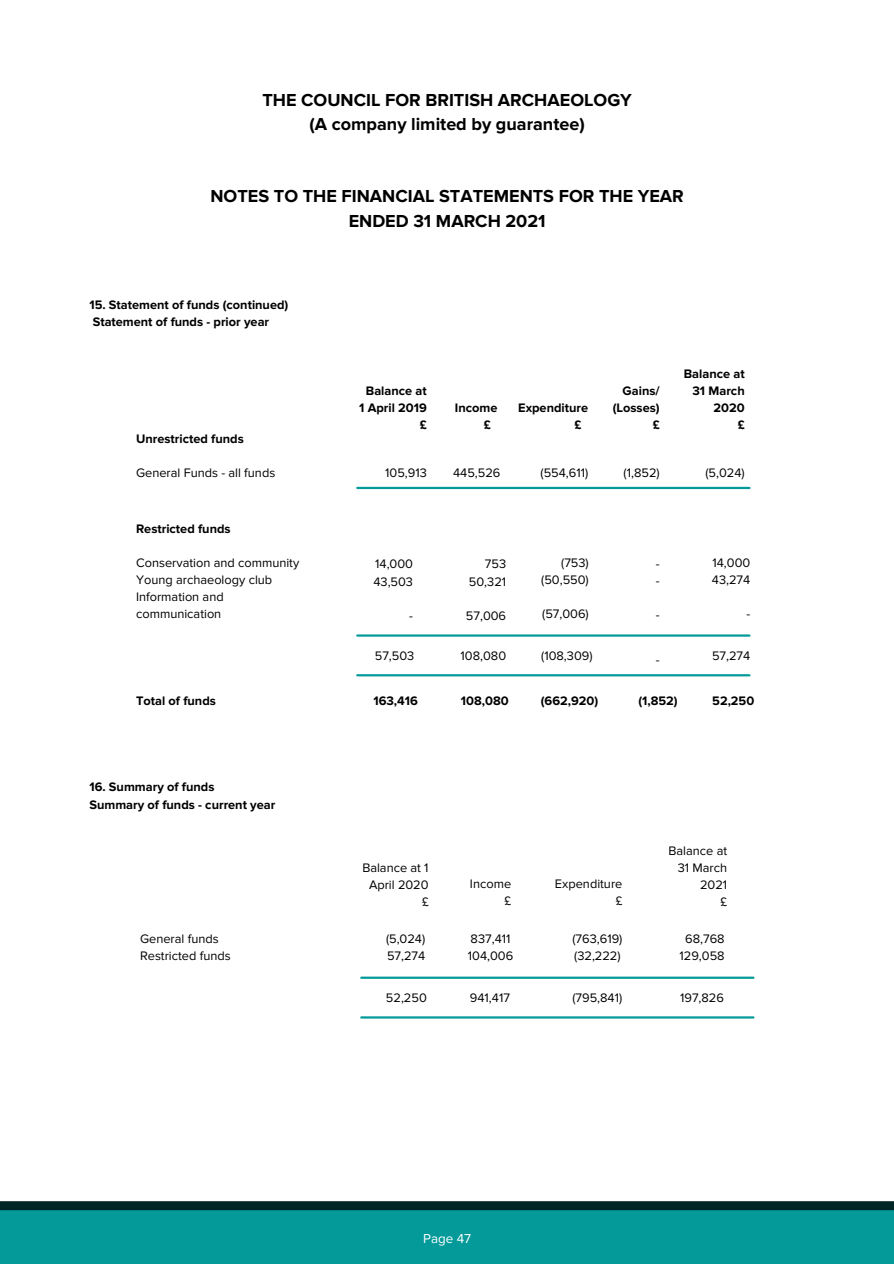
<style>
.page{position:relative;width:894px;height:1264px;background:#fff}
.page>*{position:absolute;margin:0;border:0;box-sizing:border-box;transform-origin:0 0}
.t1{font:700 18px/24.8px "Proxima Nova";color:#000;text-align:center}
.t2{font:13.35px "Proxima Nova";color:#fff}
.t3{font:12.75px/17px "Proxima Nova";color:#000}
.t4{font:700 12.75px/17px "Proxima Nova";color:#000}
</style>
<div class="page">
<div style="left:0;top:1202px;width:893px;height:61px;background:#049a99"></div>
<div style="left:0;top:1201px;width:893px;height:9px;background:#002626"></div>
<hr style="left:357px;top:487px;width:392px;height:2px;background:#049a99">
<hr style="left:357px;top:634px;width:392px;height:2px;background:#049a99">
<hr style="left:357px;top:674px;width:392px;height:2px;background:#049a99">
<hr style="left:361px;top:976px;width:392px;height:2px;background:#049a99">
<hr style="left:361px;top:1016px;width:392px;height:2px;background:#049a99">
<h1 class="t1" style="left:262px;top:88px;width:371px">THE COUNCIL FOR BRITISH ARCHAEOLOGY (A company limited by guarantee)</h1>
<h1 class="t1" style="left:210px;top:184px;width:475px">NOTES TO THE FINANCIAL STATEMENTS FOR THE YEAR<br>ENDED 31 MARCH 2021</h1>
<p class="t4" style="left:89px;top:297px;width:200px">15. Statement of funds (continued)<br>Statement of funds - prior year</p>
<p class="t4" style="left:136px;top:431px;width:109px">Unrestricted funds</p>
<p class="t3" style="left:136px;top:465px;width:141px">General Funds - all funds</p>
<p class="t4" style="left:359px;top:382px;width:69px;text-align:right">Balance at<br>1 April 2019 £</p>
<p class="t4" style="left:483px;top:399px;width:15px;text-indent:-29px">Income £</p>
<p class="t4" style="left:574px;top:399px;width:15px;text-indent:-56px">Expenditure £</p>
<p class="t4" style="left:612px;top:382px;width:48px;text-align:right">Gains/ (Losses) £</p>
<p class="t4" style="left:683px;top:365px;width:62px;text-align:right">Balance at<br>31 March<br>2020<br>£</p>
<p class="t3" style="left:385px;top:465px;width:43px">105,913</p>
<p class="t3" style="left:453px;top:465px;width:49px">445,526</p>
<p class="t3" style="left:540px;top:465px;width:49px">(554,611)</p>
<p class="t3" style="left:623px;top:465px;width:38px">(1,852)</p>
<p class="t3" style="left:705px;top:465px;width:41px">(5,024)</p>
<p class="t4" style="left:136px;top:520px;width:96px">Restricted funds</p>
<p class="t3" style="left:136px;top:554px;width:165px">Conservation and community<br>Young archaeology club<br>Information and communication</p>
<p class="t3" style="left:373px;top:556px;width:41px">14,000<br>43,503</p>
<p class="t3" style="left:409px;top:607px;width:5px">-</p>
<p class="t3" style="left:469px;top:556px;width:39px;text-align:right">753<br>50,321</p>
<p class="t3" style="left:466px;top:607px;width:42px">57,006</p>
<p class="t3" style="left:541px;top:554px;width:49px;text-align:right">(753) (50,550)</p>
<p class="t3" style="left:542px;top:605px;width:48px">(57,006)</p>
<p class="t3" style="left:655px;top:556px;width:5px">- -</p>
<p class="t3" style="left:655px;top:607px;width:5px">-</p>
<p class="t3" style="left:711px;top:554px;width:40px">14,000<br>43,274</p>
<p class="t3" style="left:746px;top:605px;width:5px">-</p>
<p class="t3" style="left:460px;top:647px;width:47px">108,080</p>
<p class="t3" style="left:541px;top:647px;width:53px">(108,309)</p>
<p class="t3" style="left:711px;top:647px;width:40px">57,274</p>
<p class="t3" style="left:375px;top:647px;width:41px">57,503</p>
<p class="t3" style="left:655px;top:651px;width:5px">-</p>
<p class="t4" style="left:136px;top:692px;width:81px">Total of funds</p>
<p class="t4" style="left:373px;top:692px;width:46px">163,416</p>
<p class="t4" style="left:461px;top:692px;width:49px">108,080</p>
<p class="t4" style="left:540px;top:692px;width:59px">(662,920)</p>
<p class="t4" style="left:638px;top:692px;width:41px">(1,852)</p>
<p class="t4" style="left:712px;top:692px;width:44px">52,250</p>
<p class="t4" style="left:89px;top:779px;width:187px">16. Summary of funds<br>Summary of funds - current year</p>
<p class="t3" style="left:140px;top:930px;width:92px">General funds<br>Restricted funds</p>
<p class="t3" style="left:362px;top:859px;width:68px;text-align:right">Balance at 1<br>April 2020 £</p>
<p class="t3" style="left:470px;top:875px;width:43px;text-align:right">Income £</p>
<p class="t3" style="left:555px;top:875px;width:69px;text-align:right">Expenditure £</p>
<p class="t3" style="left:668px;top:842px;width:60px;text-align:right">Balance at<br>31 March<br>2021<br>£</p>
<p class="t3" style="left:386px;top:930px;width:41px">(5,024)<br>57,274</p>
<p class="t3" style="left:467px;top:930px;width:47px">837,411<br>104,006</p>
<p class="t3" style="left:572px;top:930px;width:51px">(763,619) (32,222)</p>
<p class="t3" style="left:679px;top:930px;width:47px;text-align:center">68,768<br>129,058</p>
<p class="t3" style="left:386px;top:989px;width:42px">52,250</p>
<p class="t3" style="left:470px;top:989px;width:41px">941,417</p>
<p class="t3" style="left:572px;top:989px;width:51px">(795,841)</p>
<p class="t3" style="left:680px;top:989px;width:45px">197,826</p>
<p class="t2" style="left:423px;top:1230px;width:49px">Page 47</p>
</div>
